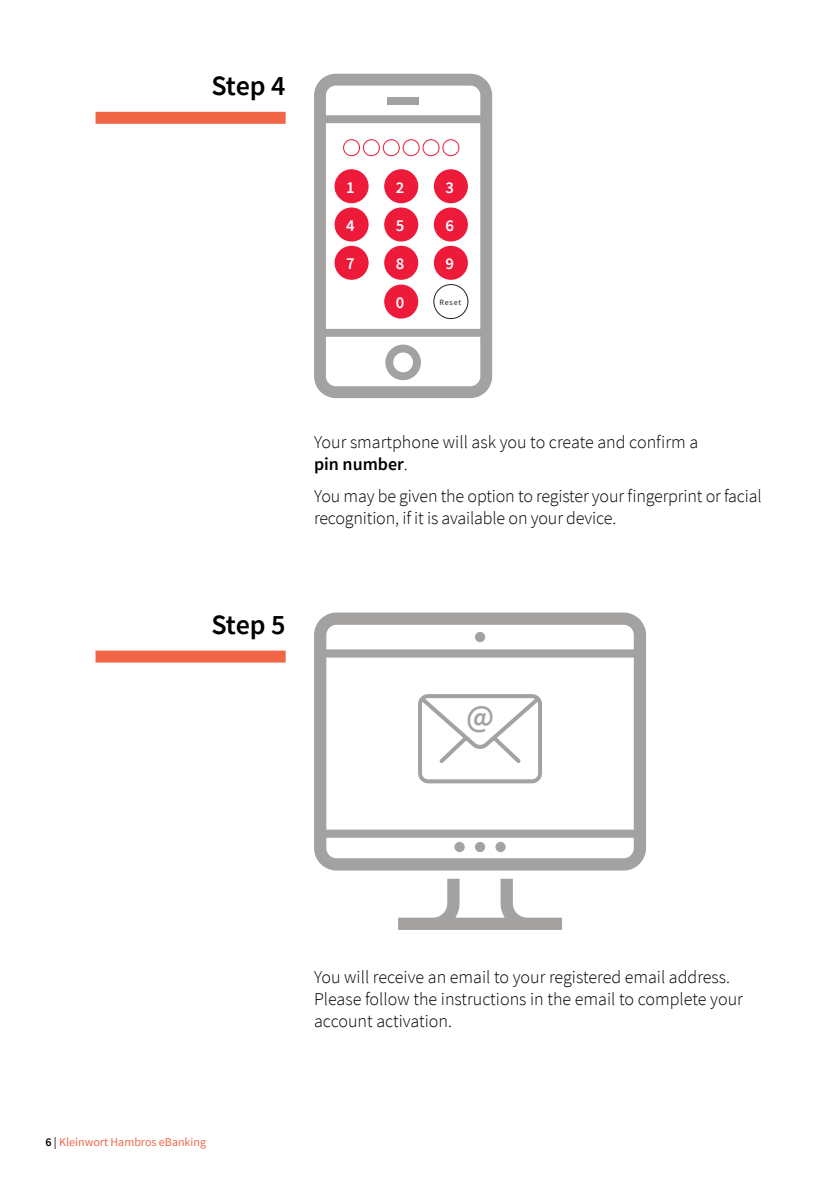
<style>
.page{position:relative;width:840px;height:1191px;background:#fff}
.page>*{position:absolute;margin:0;border:0;box-sizing:border-box;transform-origin:0 0}
.t1{font:600 32px "Source Sans Pro";color:#a4a1a1}
.t2{font:600 28px "Source Sans Pro";letter-spacing:-.015em;color:#010101}
.t3{font:300 18px/22px "Source Sans Pro";letter-spacing:-.01em;color:#010101}
.t4{font:600 16.6px "Source Sans Pro";color:#fff}
.t5{font:12px "Source Sans Pro";color:#f26648}
.t6{font:8px "Source Sans Pro";letter-spacing:.095em;color:#231f20}
.s1{font-weight:600}
.s2{font-weight:600;color:#010101}
.s3{color:#010101}
</style>
<div class="page">
<div style="left:95px;top:650px;width:190px;height:12px;background:#f26648"></div>
<svg style="left:314px;top:74px;width:178px;height:324px"></svg>
<div style="left:95px;top:112px;width:190px;height:12px;background:#f26648"></div>
<div style="left:382px;top:139px;width:17px;height:17px;border:1px solid #ed1a3a;border-radius:50%"></div>
<div style="left:442px;top:139px;width:17px;height:17px;border:1px solid #ed1a3a;border-radius:50%"></div>
<div style="left:363px;top:139px;width:17px;height:17px;border:1px solid #ed1a3a;border-radius:50%"></div>
<div style="left:422px;top:139px;width:17px;height:17px;border:1px solid #ed1a3a;border-radius:50%"></div>
<div style="left:343px;top:139px;width:17px;height:17px;border:1px solid #ed1a3a;border-radius:50%"></div>
<div style="left:384px;top:169px;width:34px;height:34px;background:#ed1a3a;border-radius:50%"></div>
<div style="left:384px;top:207px;width:34px;height:34px;background:#ed1a3a;border-radius:50%"></div>
<div style="left:384px;top:246px;width:34px;height:34px;background:#ed1a3a;border-radius:50%"></div>
<div style="left:384px;top:284px;width:34px;height:34px;background:#ed1a3a;border-radius:50%"></div>
<div style="left:334px;top:169px;width:34px;height:34px;background:#ed1a3a;border-radius:50%"></div>
<div style="left:334px;top:207px;width:34px;height:34px;background:#ed1a3a;border-radius:50%"></div>
<div style="left:334px;top:246px;width:34px;height:34px;background:#ed1a3a;border-radius:50%"></div>
<div style="left:433px;top:169px;width:34px;height:34px;background:#ed1a3a;border-radius:50%"></div>
<div style="left:433px;top:207px;width:34px;height:34px;background:#ed1a3a;border-radius:50%"></div>
<div style="left:433px;top:246px;width:34px;height:34px;background:#ed1a3a;border-radius:50%"></div>
<div style="left:433px;top:284px;width:35px;height:35px;border:1px solid #231f20;border-radius:50%"></div>
<div style="left:402px;top:139px;width:17px;height:17px;border:1px solid #ed1a3a;border-radius:50%"></div>
<svg style="left:314px;top:612px;width:331px;height:258px"></svg>
<svg style="left:398px;top:878px;width:163px;height:52px"></svg>
<div style="left:474px;top:632px;width:11px;height:10px;background:#a4a1a1;border-radius:50%"></div>
<div style="left:495px;top:842px;width:10px;height:10px;background:#a4a1a1;border-radius:50%"></div>
<div style="left:474px;top:842px;width:11px;height:10px;background:#a4a1a1;border-radius:50%"></div>
<div style="left:454px;top:842px;width:10px;height:10px;background:#a4a1a1;border-radius:50%"></div>
<svg style="left:418px;top:694px;width:123px;height:89px"></svg>
<h2 class="t2" style="left:211px;top:67px;width:76px">Step 4</h2>
<p class="t4" style="left:346px;top:176px;width:10px">1</p>
<p class="t4" style="left:346px;top:214px;width:10px">4</p>
<p class="t4" style="left:346px;top:253px;width:10px">7</p>
<p class="t4" style="left:395px;top:176px;width:10px">2</p>
<p class="t4" style="left:395px;top:214px;width:10px">5</p>
<p class="t4" style="left:395px;top:253px;width:10px">8</p>
<p class="t4" style="left:395px;top:291px;width:10px">0</p>
<p class="t4" style="left:445px;top:176px;width:10px">3</p>
<p class="t4" style="left:445px;top:214px;width:10px">6</p>
<p class="t4" style="left:445px;top:253px;width:10px">9</p>
<p class="t6" style="left:439px;top:297px;width:23px">Reset</p>
<p class="t3" style="left:314px;top:431px;width:385px">Your smartphone will ask you to create and confirm a <span class="s1">pin number</span>.</p>
<p class="t3" style="left:314px;top:486px;width:449px">You may be given the option to register your fingerprint or facial recognition, if it is available on your device.</p>
<h2 class="t2" style="left:211px;top:606px;width:76px">Step 5</h2>
<h1 class="t1" style="left:466px;top:695px;width:29px">@</h1>
<p class="t5" style="left:45px;top:1134px;width:162px"><span class="s2">6</span> <span class="s3">|</span> Kleinwort Hambros eBanking</p>
<p class="t3" style="left:314px;top:965px;width:430px">You will receive an email to your registered email address.<br>Please follow the instructions in the email to complete your account activation.</p>
</div>
